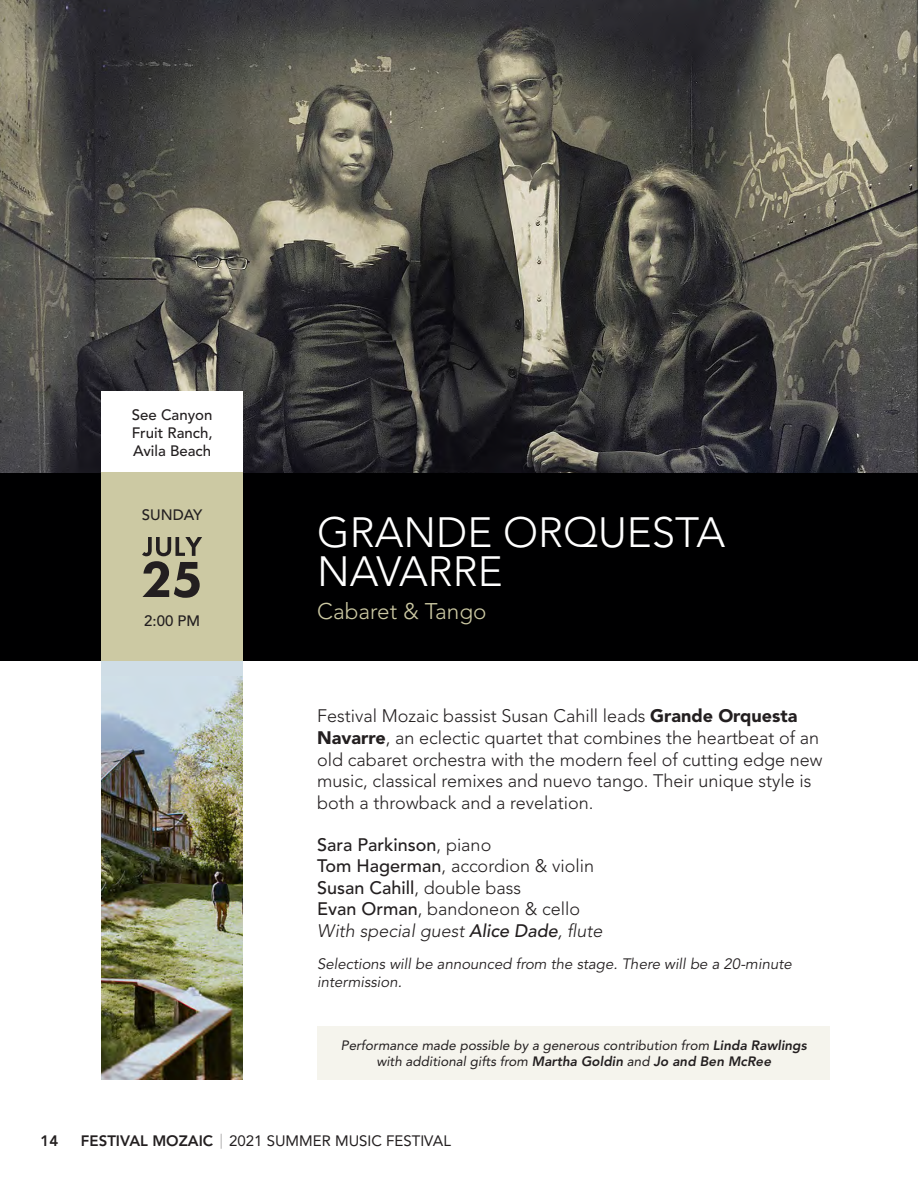
<style>
.page{position:relative;width:918px;height:1188px;background:#fff}
.page>*{position:absolute;margin:0;border:0;box-sizing:border-box;transform-origin:0 0}
.Event_Day{font:800 52.5px "Futura PT";color:#231f20}
.Event_Name{font:300 42px/39px "Avenir LT Std";color:#fff}
.Event_Name_Subhead{font:300 22.5px "Avenir LT Std";color:#ccc9a3}
.Body{font:300 18px/21.6px "Avenir LT Std";color:#231f20}
.Body-2{font:500 18px "Avenir LT Std";color:#231f20}
.Body-3{font:italic 300 18px "Avenir LT Std";color:#231f20}
.t1{font:italic 15px/18px "Avenir LT Std";color:#231f20}
.t2{font:15px "Avenir LT Std";color:#231f20;scale:.3 1}
.Event_Location{font:500 15px/18px "Avenir LT Std";color:#231f20;text-align:justify}
.Event_Day___Time{font:500 15px "Avenir LT Std";color:#231f20}
.t3{font:800 15px "Avenir LT Std";color:#231f20}
.Performance_Donors{font:italic 13.5px/16.2px "Avenir LT Std";color:#231f20;text-align:center}
.s1{font-weight:900}
.s2{font-weight:300}
.s3{font-weight:500}
.s4{font-weight:800}
</style>
<div class="page">
<div style="left:0;top:472px;width:918px;height:190px;background:#000001"></div>
<img style="left:0;top:0;width:918px;height:472px">
<div style="left:101px;top:472px;width:142px;height:190px;background:#ccc9a3"></div>
<div style="left:101px;top:392px;width:142px;height:80px;background:#fff"></div>
<svg style="left:142px;top:537px;width:60px;height:19px"></svg>
<div style="left:101px;top:662px;width:142px;height:418px;background:#cfdde6"></div>
<img style="left:101px;top:676px;width:142px;height:404px">
<div style="left:317px;top:1026px;width:513px;height:54px;background:#f5f4ed"></div>
<p class="Event_Location" style="left:132px;top:406px;width:82px">See Canyon Fruit Ranch, Avila Beach</p>
<p class="Event_Day___Time" style="left:142px;top:506px;width:62px">SUNDAY</p>
<p class="Event_Day" style="left:141px;top:547px;width:63px">25</p>
<p class="Event_Day___Time" style="left:144px;top:612px;width:57px">2:00 PM</p>
<p class="Event_Name" style="left:317px;top:513px;width:409px">GRANDE ORQUESTA<br>NAVARRE</p>
<p class="Event_Name_Subhead" style="left:317px;top:598px;width:171px">Cabaret &amp; Tango</p>
<p class="Body" style="left:317px;top:705px;width:507px">Festival Mozaic bassist Susan Cahill leads <span class="s1">Grande Orquesta Navarre</span>, an eclectic quartet that combines the heartbeat of an old cabaret orchestra with the modern feel of cutting edge new music, classical remixes and nuevo tango. Their unique style is both a throwback and a revelation.</p>
<p class="Body-2" style="left:317px;top:834px;width:176px">Sara Parkinson<span class="s2">, piano</span></p>
<p class="Body" style="left:317px;top:855px;width:278px"><span class="s3">Tom Hagerman</span>, accordion &amp; violin</p>
<p class="Body-2" style="left:317px;top:877px;width:206px">Susan Cahill<span class="s2">, double bass</span></p>
<p class="Body" style="left:317px;top:898px;width:264px"><span class="s3">Evan Orman</span>, bandoneon &amp; cello</p>
<p class="Body-3" style="left:317px;top:920px;width:287px">With special guest <span class="s3">Alice Dade</span>, flute</p>
<p class="t1" style="left:317px;top:955px;width:476px">Selections will be announced from the stage. There will be a 20-minute intermission.</p>
<p class="Performance_Donors" style="left:341px;top:1038px;width:468px">Performance made possible by a generous contribution from <span class="s4">Linda Rawlings </span>with additional gifts from <span class="s4">Martha Goldin</span> and <span class="s4">Jo and Ben McRee</span></p>
<p class="t3" style="left:40px;top:1132px;width:19px">14</p>
<p class="t2" style="left:81px;top:1133px;width:1234px"><span class="s4">FESTIVAL MOZAIC</span> | 2021 SUMMER MUSIC FESTIVAL</p>
</div>
